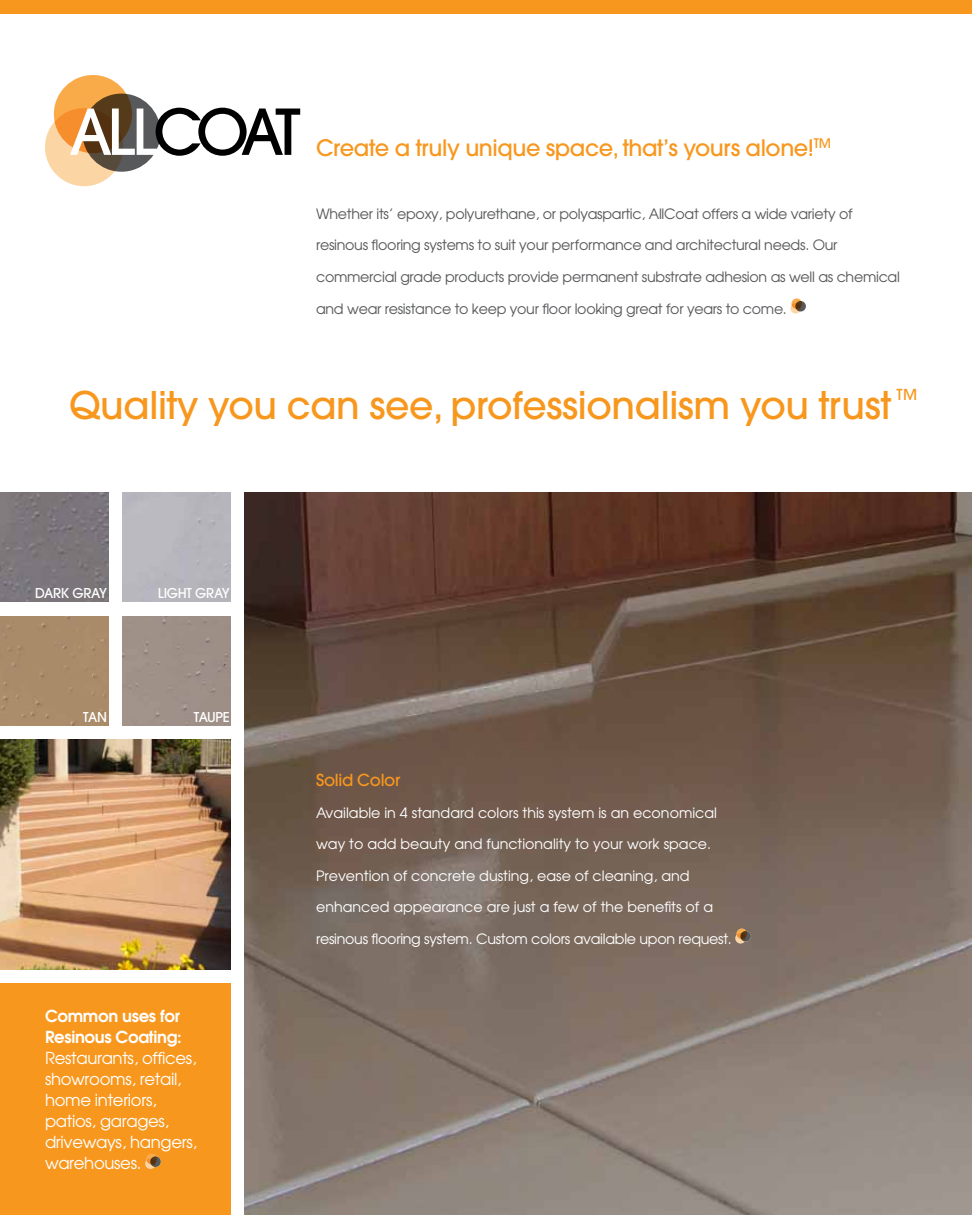
<style>
.page{position:relative;width:972px;height:1215px;background:#fff}
.page>*{position:absolute;margin:0;border:0;box-sizing:border-box;transform-origin:0 0}
.t1{font:500 62.7px "Avant Garde";letter-spacing:-.1em;color:#000}
.t2{font:500 37.8px "Avant Garde";letter-spacing:-.01em;color:#f8971d}
.t3{font:500 22.5px "Avant Garde";letter-spacing:-.02em;color:#f8971d}
.t4{font:16.5px/21px "Avant Garde";letter-spacing:-.02em;color:#fff}
.t5{font:600 16.5px/21px "Avant Garde";letter-spacing:-.02em;color:#fff}
.t6{font:500 16.5px "Avant Garde";letter-spacing:-.02em;color:#f8971d}
.t7{font:500 15px "Avant Garde";color:#f8971d}
.t8{font:14.25px "Avant Garde";letter-spacing:-.02em;color:#58595b}
.t9{font:14.25px "Avant Garde";color:#fff}
.t10{font:14.25px "Avant Garde";letter-spacing:-.02em;color:#fff}
.t11{font:500 13.5px "Avant Garde";letter-spacing:-.02em;color:#fff}
.s1{color:#fff}
</style>
<div class="page">
<img style="left:244px;top:493px;width:728px;height:722px">
<div style="left:82px;top:94px;width:79px;height:78px;background:#58595b;border-radius:50%"></div>
<svg style="left:54px;top:75px;width:78px;height:78px;background:#bc8239"></svg>
<svg style="left:45px;top:108px;width:78px;height:78px;background:#bb8c5a"></svg>
<div style="left:795px;top:301px;width:11px;height:11px;background:#58595b;border-radius:50%"></div>
<svg style="left:792px;top:298px;width:10px;height:11px"></svg>
<svg style="left:790px;top:303px;width:11px;height:10px"></svg>
<img style="left:0;top:739px;width:231px;height:231px">
<img style="left:0;top:493px;width:109px;height:108px">
<div style="left:122px;top:617px;width:109px;height:109px;background:#9f9088"></div>
<div style="left:0;top:617px;width:109px;height:109px;background:#a98b69"></div>
<div style="left:0;top:983px;width:230px;height:232px;background:#f8971d"></div>
<div style="left:150px;top:1156px;width:11px;height:11px;background:#58595b;border-radius:50%"></div>
<svg style="left:146px;top:1154px;width:11px;height:10px"></svg>
<svg style="left:145px;top:1158px;width:11px;height:11px"></svg>
<div style="left:740px;top:931px;width:11px;height:11px;background:#58595b;border-radius:50%"></div>
<svg style="left:736px;top:929px;width:11px;height:10px"></svg>
<svg style="left:735px;top:933px;width:11px;height:11px"></svg>
<div style="left:0;top:0;width:972px;height:14px;background:#f8971d"></div>
<h1 class="t1" style="left:69px;top:93px;width:233px"><span class="s1">ALL</span>COAT</h1>
<h3 class="t3" style="left:316px;top:134px;width:516px">Create a truly unique space, that’s yours alone!<sup>TM</sup></h3>
<p class="t8" style="left:316px;top:205px;width:538px">Whether its’ epoxy, polyurethane, or polyaspartic, AllCoat offers a wide variety of</p>
<p class="t8" style="left:316px;top:236px;width:523px">resinous flooring systems to suit your performance and architectural needs. Our</p>
<p class="t8" style="left:316px;top:268px;width:585px">commercial grade products provide permanent substrate adhesion as well as chemical</p>
<p class="t8" style="left:316px;top:299px;width:472px">and wear resistance to keep your floor looking great for years to come.</p>
<h2 class="t2" style="left:69px;top:382px;width:824px">Quality you can see, professionalism you trust</h2>
<p class="t7" style="left:897px;top:385px;width:22px">TM</p>
<p class="t11" style="left:35px;top:585px;width:73px">DARK GRAY</p>
<p class="t11" style="left:158px;top:585px;width:73px">LIGHT GRAY</p>
<p class="t11" style="left:83px;top:709px;width:25px">TAN</p>
<p class="t11" style="left:194px;top:709px;width:38px">TAUPE</p>
<p class="t5" style="left:45px;top:1005px;width:138px">Common uses for<br>Resinous Coating:</p>
<p class="t4" style="left:45px;top:1047px;width:154px">Restaurants, offices, showrooms, retail, home interiors, patios, garages, driveways, hangers, warehouses.</p>
<p class="t6" style="left:316px;top:770px;width:86px">Solid Color</p>
<p class="t9" style="left:316px;top:803px;width:402px">Available in 4 standard colors this system is an economical</p>
<p class="t9" style="left:316px;top:835px;width:396px">way to add beauty and functionality to your work space.</p>
<p class="t9" style="left:316px;top:866px;width:375px">Prevention of concrete dusting, ease of cleaning, and</p>
<p class="t9" style="left:316px;top:898px;width:398px">enhanced appearance are just a few of the benefits of a</p>
<p class="t10" style="left:316px;top:929px;width:417px">resinous flooring system. Custom colors available upon request.</p>
</div>
